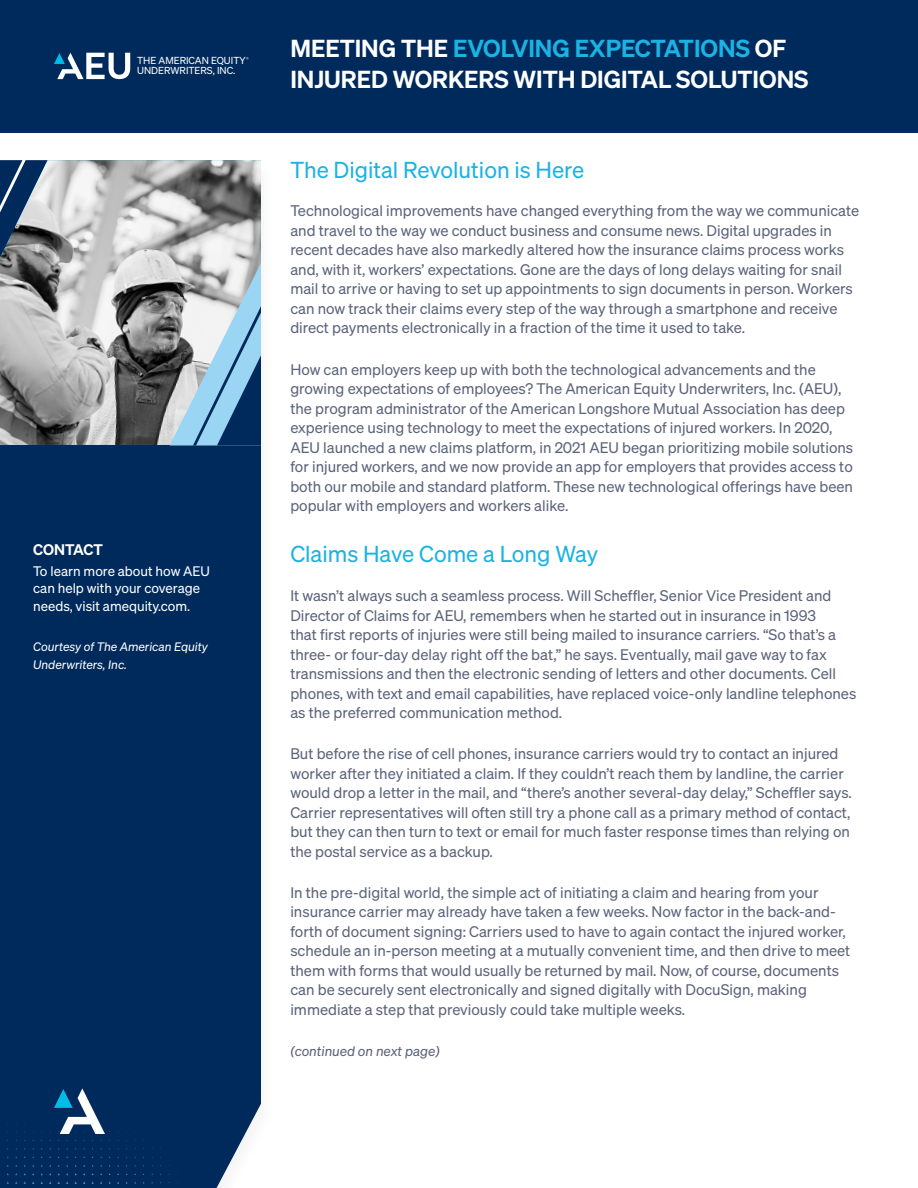
<style>
.page{position:relative;width:918px;height:1188px;background:#fff}
.page>*{position:absolute;margin:0;border:0;box-sizing:border-box;transform-origin:0 0}
.t1{font:600 24px/31.5px "Sohne";color:#fff}
.t2{font:22.5px "Sohne Buch";color:#1ab3e4}
.Main_Bullet{font:15px/19.5px "Sohne Buch";color:#5c647b}
.Specialty_Practice{font:600 15px "Sohne";letter-spacing:-.005em;color:#fff}
.Specialty_Practice-2{font:13.5px/16.5px "Sohne Buch";color:#fff}
.Main_Bullet-2{font:13.5px "Sohne Buch Kursiv";color:#5c647b}
.Specialty_Practice-3{font:12px/18px "Sohne Buch Kursiv";color:#fff}
.t3{font:9.9px/10.2px "Sohne Buch";color:#fff}
.t4{font:5.25px "Sohne Buch";color:#fff}
.s1{color:#1ab3e4}
</style>
<div class="page">
<div style="left:0;top:0;width:918px;height:132px;background:#002a5c"></div>
<div style="left:0;top:445px;width:261px;height:743px;background:#002a5c"></div>
<svg style="left:54px;top:53px;width:76px;height:26px"></svg>
<img style="left:0;top:160px;width:261px;height:285px">
<svg style="left:170px;top:263px;width:91px;height:183px"></svg>
<svg style="left:0;top:160px;width:35px;height:53px;background:#2b4e77"></svg>
<svg style="left:50px;top:1088px;width:61px;height:46px"></svg>
<p class="t3" style="left:137px;top:55px;width:110px">THE AMERICAN EQUITY<br>UNDERWRITERS, INC.</p>
<p class="t4" style="left:246px;top:56px;width:4px">®</p>
<p class="Specialty_Practice" style="left:33px;top:540px;width:71px">CONTACT</p>
<p class="Specialty_Practice-2" style="left:33px;top:563px;width:178px">To learn more about how AEU can help with your coverage</p>
<p class="Specialty_Practice-2" style="left:33px;top:597px;width:158px">needs, visit amequity.com.</p>
<p class="Specialty_Practice-3" style="left:33px;top:637px;width:176px">Courtesy of The American Equity<br>Underwriters, Inc.</p>
<h1 class="t1" style="left:290px;top:31px;width:520px">MEETING THE <span class="s1">EVOLVING EXPECTATIONS</span> OF<br>INJURED WORKERS WITH DIGITAL SOLUTIONS</h1>
<h2 class="t2" style="left:290px;top:156px;width:295px">The Digital Revolution is Here</h2>
<p class="Main_Bullet" style="left:290px;top:201px;width:571px">Technological improvements have changed everything from the way we communicate and travel to the way we conduct business and consume news. Digital upgrades in recent decades have also markedly altered how the insurance claims process works and, with it, workers’ expectations. Gone are the days of long delays waiting for snail mail to arrive or having to set up appointments to sign documents in person. Workers can now track their claims every step of the way through a smartphone and receive direct payments electronically in a fraction of the time it used to take.</p>
<p class="Main_Bullet" style="left:290px;top:359px;width:564px">How can employers keep up with both the technological advancements and the growing expectations of employees? The American Equity Underwriters, Inc. (AEU), the program administrator of the American Longshore Mutual Association has deep experience using technology to meet the expectations of injured workers. In 2020, AEU launched a new claims platform, in 2021 AEU began prioritizing mobile solutions for injured workers, and we now provide an app for employers that provides access to both our mobile and standard platform. These new technological offerings have been popular with employers and workers alike.</p>
<h2 class="t2" style="left:290px;top:541px;width:309px">Claims Have Come a Long Way</h2>
<p class="Main_Bullet" style="left:290px;top:586px;width:567px">It wasn’t always such a seamless process. Will Scheffler, Senior Vice President and Director of Claims for AEU, remembers when he started out in insurance in 1993<br>that first reports of injuries were still being mailed to insurance carriers. “So that’s a three- or four-day delay right off the bat,” he says. Eventually, mail gave way to fax transmissions and then the electronic sending of letters and other documents. Cell phones, with text and email capabilities, have replaced voice-only landline telephones as the preferred communication method.</p>
<p class="Main_Bullet" style="left:290px;top:744px;width:563px">But before the rise of cell phones, insurance carriers would try to contact an injured worker after they initiated a claim. If they couldn’t reach them by landline, the carrier would drop a letter in the mail, and “there’s another several-day delay,” Scheffler says.<br>Carrier representatives will often still try a phone call as a primary method of contact, but they can then turn to text or email for much faster response times than relying on the postal service as a backup.</p>
<p class="Main_Bullet" style="left:290px;top:882px;width:562px">In the pre-digital world, the simple act of initiating a claim and hearing from your insurance carrier may already have taken a few weeks. Now factor in the back-and&shy;forth of document signing: Carriers used to have to again contact the injured worker, schedule an in-person meeting at a mutually convenient time, and then drive to meet them with forms that would usually be returned by mail. Now, of course, documents can be securely sent electronically and signed digitally with DocuSign, making immediate a step that previously could take multiple weeks.</p>
<p class="Main_Bullet-2" style="left:290px;top:1043px;width:151px">(continued on next page)</p>
</div>
